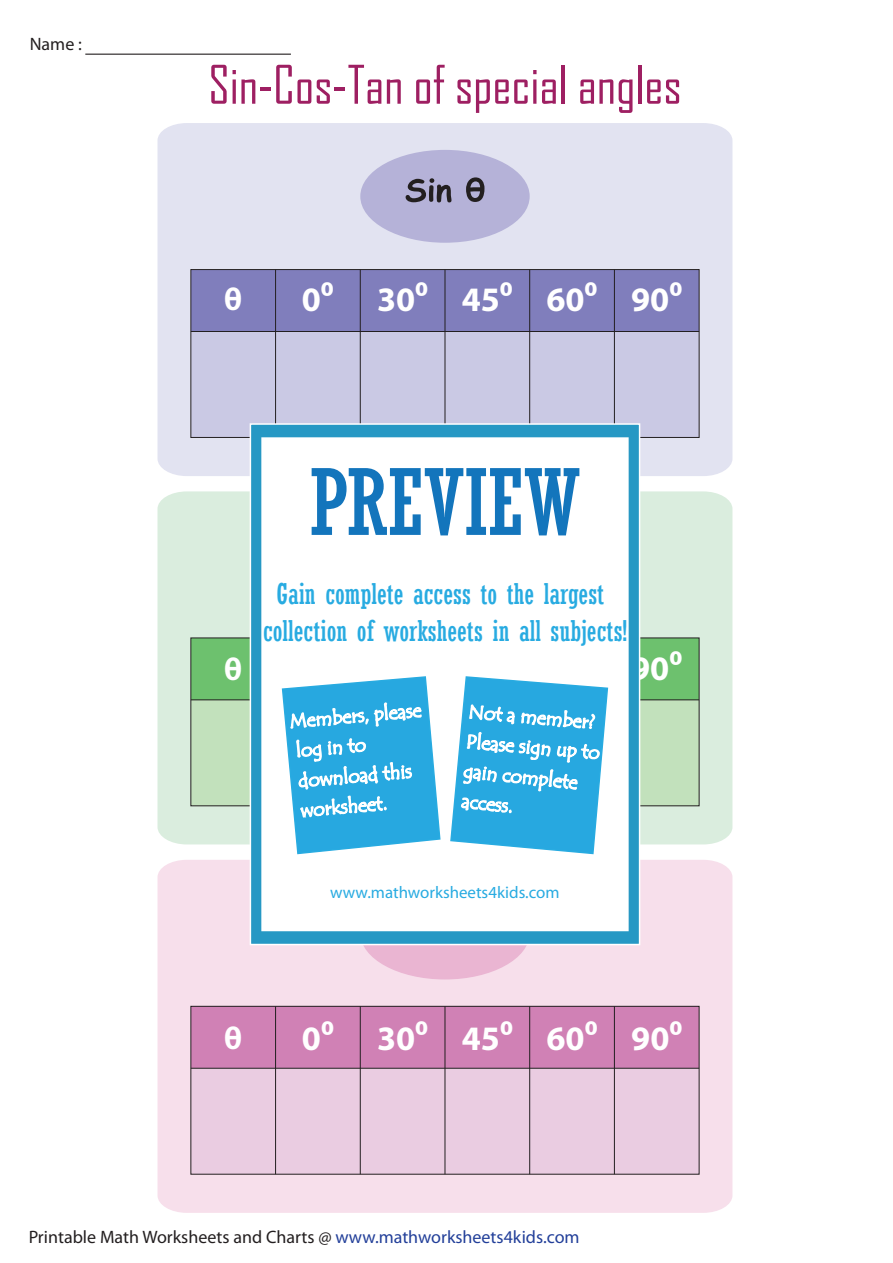
<style>
.page{position:relative;width:893px;height:1263px;background:#fff}
.page>*{position:absolute;margin:0;border:0;box-sizing:border-box;transform-origin:0 0}
.t1{font:condensed 90.75px "Rockwell";color:#1375bc}
.t2{font:51px "Agency FB";color:#9e1f62}
.t3{font:700 34.35px "Myriad Pro";color:#fff}
.t4{font:700 31.5px "Myriad Pro";color:#fff}
.t5{font:condensed 28.5px/37px "Rockwell";color:#28abe1;text-align:center}
.t6{font:18px "Myriad Pro";color:#231f20}
.t7{font:16.95px "Myriad Pro";color:#28abe1}
.s1{color:#223f99}
</style>
<div class="page">
<div style="left:157px;top:491px;width:575px;height:353px;background:#daedde"></div>
<svg style="left:190px;top:637px;width:509px;height:170px;background:#a2d09f"></svg>
<hr style="left:191px;top:699px;width:508px;height:1px;background:#231f20">
<div style="left:157px;top:860px;width:575px;height:353px;background:#f7dfeb"></div>
<svg style="left:190px;top:1006px;width:509px;height:169px;background:#d7aac9"></svg>
<hr style="left:360px;top:1006px;width:1px;height:168px;background:#231f20">
<hr style="left:444px;top:1006px;width:1px;height:168px;background:#231f20">
<hr style="left:529px;top:1006px;width:1px;height:168px;background:#231f20">
<hr style="left:614px;top:1006px;width:1px;height:168px;background:#231f20">
<hr style="left:275px;top:1006px;width:1px;height:168px;background:#231f20">
<hr style="left:191px;top:1068px;width:508px;height:1px;background:#231f20">
<div style="left:360px;top:887px;width:169px;height:92px;background:#eab5d2;border-radius:50%"></div>
<div style="left:157px;top:123px;width:575px;height:353px;background:#e2e3f1"></div>
<svg style="left:190px;top:269px;width:509px;height:169px;background:#abaad2"></svg>
<hr style="left:360px;top:270px;width:1px;height:167px;background:#231f20">
<hr style="left:444px;top:270px;width:1px;height:167px;background:#231f20">
<hr style="left:529px;top:270px;width:1px;height:167px;background:#231f20">
<hr style="left:614px;top:270px;width:1px;height:167px;background:#231f20">
<hr style="left:275px;top:270px;width:1px;height:167px;background:#231f20">
<hr style="left:191px;top:331px;width:508px;height:1px;background:#231f20">
<div style="left:360px;top:150px;width:169px;height:93px;background:#b5b2d8;border-radius:50%"></div>
<svg style="left:405px;top:178px;width:46px;height:24px"></svg>
<svg style="left:466px;top:177px;width:18px;height:25px"></svg>
<hr style="left:85px;top:54px;width:206px;height:1px;background:#231f20">
<div style="left:250px;top:424px;width:389px;height:521px;background:#2698c4"></div>
<div style="left:262px;top:438px;width:366px;height:493px;background:#fff"></div>
<svg style="left:281px;top:676px;width:160px;height:179px"></svg>
<svg style="left:450px;top:676px;width:159px;height:179px"></svg>
<p class="t6" style="left:30px;top:37px;width:54px">Name :</p>
<h2 class="t2" style="left:208px;top:63px;width:475px">Sin-Cos-Tan of special angles</h2>
<p class="t4" style="left:224px;top:280px;width:19px">θ</p>
<p class="t3" style="left:302px;top:279px;width:34px">00</p>
<p class="t3" style="left:377px;top:279px;width:307px">300 450 600 900</p>
<h1 class="t1" style="left:309px;top:467px;width:272px">PREVIEW</h1>
<p class="t5" style="left:263px;top:578px;width:366px">Gain complete access to the largest collection of worksheets in all subjects!</p>
<p class="t4" style="left:224px;top:650px;width:19px">θ</p>
<p class="t3" style="left:631px;top:649px;width:53px">900</p>
<p class="t7" style="left:330px;top:886px;width:231px">www.mathworksheets4kids.com</p>
<p class="t4" style="left:224px;top:1020px;width:19px">θ</p>
<p class="t3" style="left:302px;top:1018px;width:34px">00</p>
<p class="t3" style="left:462px;top:1018px;width:53px">450</p>
<p class="t3" style="left:631px;top:1018px;width:53px">900</p>
<p class="t3" style="left:377px;top:1018px;width:53px">300</p>
<p class="t3" style="left:546px;top:1018px;width:53px">600</p>
<p class="t6" style="left:29px;top:1230px;width:552px">Printable Math Worksheets and Charts @ <span class="s1">www.mathworksheets4kids.com</span></p>
</div>
